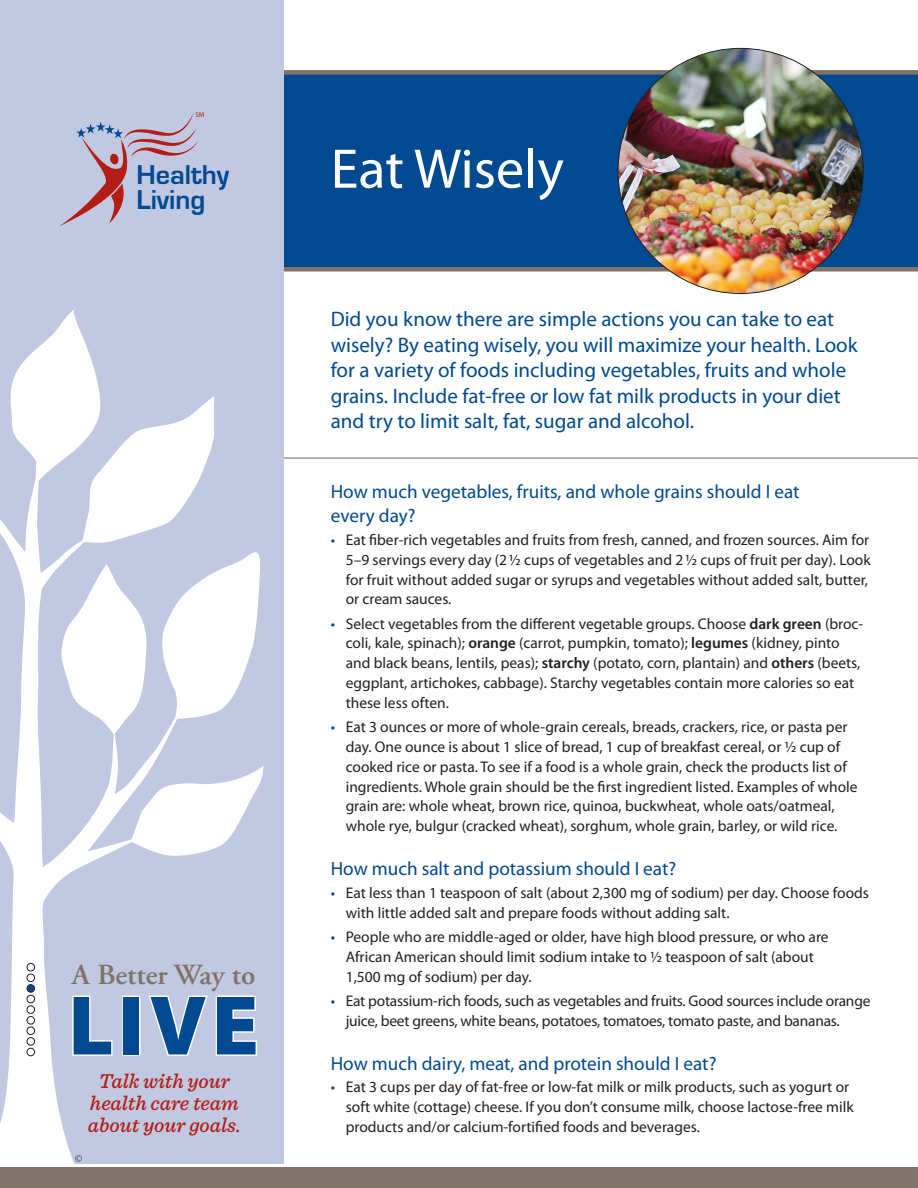
<style>
.page{position:relative;width:918px;height:1188px;background:#fff}
.page>*{position:absolute;margin:0;border:0;box-sizing:border-box;transform-origin:0 0}
.t1{font:900 85.35px "Myriad Pro";color:#014a91}
.t2{font:56.25px "Myriad Pro";color:#fff}
.t3{font:600 29.1px "Adobe Garamond";letter-spacing:-.005em;color:#81736a}
.t4{font:700 28.35px/24.5px "Eurostile";letter-spacing:-.005em;color:#014a91}
.Intro_Eat_Wisely{font:21px/25.5px "Myriad Pro";color:#014a91}
.t5{font:italic 500 20.85px/22.2px "Sentinel";color:#b41d15;text-align:center}
.Subhead_eat_wisely{font:19.2px/23.7px "Myriad Pro";color:#014a91}
.eat_wisely_bullet{font:15.45px/19.8px "Myriad Pro";color:#231f20}
.t6{font:300 10.5px "Myriad Pro";color:#231f20}
.t7{font:6.9px "Myriad Pro";color:#b41d15}
.s1{color:#014990}
.s2{font-weight:600}
</style>
<div class="page">
<div style="left:255px;top:72px;width:663px;height:198px;background:#014a91"></div>
<hr style="left:284px;top:458px;width:634px;height:1px;background:#81736a">
<div style="left:284px;top:267px;width:634px;height:5px;background:#81736a"></div>
<div style="left:284px;top:70px;width:634px;height:5px;background:#81736a"></div>
<div style="left:0;top:0;width:284px;height:1164px;background:#c1c8e1"></div>
<svg style="left:0;top:520px;width:177px;height:644px"></svg>
<svg style="left:6px;top:307px;width:208px;height:237px"></svg>
<svg style="left:58px;top:561px;width:90px;height:174px"></svg>
<svg style="left:159px;top:550px;width:101px;height:169px"></svg>
<svg style="left:131px;top:766px;width:133px;height:91px"></svg>
<div style="left:27px;top:1038px;width:8px;height:7px;background:#fff;border-radius:50%"></div>
<div style="left:27px;top:1037px;width:8px;height:8px;border:1px solid #231f20;border-radius:50%"></div>
<div style="left:27px;top:963px;width:8px;height:8px;background:#fff;border-radius:50%"></div>
<div style="left:27px;top:963px;width:8px;height:8px;border:1px solid #231f20;border-radius:50%"></div>
<div style="left:27px;top:974px;width:8px;height:8px;background:#fff;border-radius:50%"></div>
<div style="left:27px;top:974px;width:8px;height:8px;border:1px solid #231f20;border-radius:50%"></div>
<div style="left:27px;top:985px;width:8px;height:7px;background:#014a91;border-radius:50%"></div>
<div style="left:27px;top:984px;width:8px;height:8px;border:1px solid #231f20;border-radius:50%"></div>
<div style="left:27px;top:995px;width:8px;height:8px;background:#fff;border-radius:50%"></div>
<div style="left:27px;top:995px;width:8px;height:8px;border:1px solid #231f20;border-radius:50%"></div>
<div style="left:27px;top:1006px;width:8px;height:7px;background:#fff;border-radius:50%"></div>
<div style="left:27px;top:1006px;width:8px;height:8px;border:1px solid #231f20;border-radius:50%"></div>
<div style="left:27px;top:1017px;width:8px;height:7px;background:#fff;border-radius:50%"></div>
<div style="left:27px;top:1016px;width:8px;height:8px;border:1px solid #231f20;border-radius:50%"></div>
<div style="left:27px;top:1048px;width:8px;height:8px;background:#fff;border-radius:50%"></div>
<div style="left:27px;top:1048px;width:8px;height:8px;border:1px solid #231f20;border-radius:50%"></div>
<div style="left:27px;top:1027px;width:8px;height:8px;background:#fff;border-radius:50%"></div>
<div style="left:27px;top:1027px;width:8px;height:8px;border:1px solid #231f20;border-radius:50%"></div>
<svg style="left:71px;top:994px;width:43px;height:63px"></svg>
<div style="left:122px;top:996px;width:19px;height:60px;border:3px solid #fff"></div>
<svg style="left:147px;top:994px;width:110px;height:64px"></svg>
<div style="left:0;top:1168px;width:918px;height:20px;background:#81736a"></div>
<img style="left:618px;top:48px;width:245px;height:246px;border-radius:123px">
<svg style="left:59px;top:113px;width:139px;height:113px"></svg>
<p class="t7" style="left:195px;top:111px;width:10px">SM</p>
<p class="t4" style="left:137px;top:163px;width:94px">Healthy<br>Living</p>
<p class="t3" style="left:72px;top:958px;width:185px">A Better Way to</p>
<p class="t1" style="left:68px;top:969px;width:192px">LIVE</p>
<p class="t5" style="left:88px;top:1069px;width:154px">Talk with your health care team about your goals.</p>
<p class="t6" style="left:75px;top:1152px;width:9px">©</p>
<p class="t2" style="left:331px;top:134px;width:235px">Eat Wisely</p>
<p class="Intro_Eat_Wisely" style="left:331px;top:306px;width:528px">Did you know there are simple actions you can take to eat wisely? By eating wisely, you will maximize your health. Look for a variety of foods including vegetables, fruits and whole grains. Include fat-free or low fat milk products in your diet and try to limit salt, fat, sugar and alcohol.</p>
<h1 class="Subhead_eat_wisely" style="left:331px;top:480px;width:470px">How much vegetables, fruits, and whole grains should I eat every day?</h1>
<p class="eat_wisely_bullet" style="left:346px;top:530px;width:526px;text-indent:-15px"><span class="s1">•</span> Eat fiber-rich vegetables and fruits from fresh, canned, and frozen sources. Aim for 5–9 servings every day (2½ cups of vegetables and 2½ cups of fruit per day). Look for fruit without added sugar or syrups and vegetables without added salt, butter, or cream sauces.</p>
<p class="eat_wisely_bullet" style="left:346px;top:613px;width:519px;text-indent:-15px"><span class="s1">•</span> Select vegetables from the different vegetable groups. Choose <span class="s2">dark green</span> (broc&shy;coli, kale, spinach); <span class="s2">orange</span> (carrot, pumpkin, tomato); <span class="s2">legumes</span> (kidney, pinto and black beans, lentils, peas); <span class="s2">starchy</span> (potato, corn, plantain) and <span class="s2">others</span> (beets, eggplant, artichokes, cabbage). Starchy vegetables contain more calories so eat these less often.</p>
<p class="eat_wisely_bullet" style="left:346px;top:717px;width:513px;text-indent:-15px"><span class="s1">•</span> Eat 3 ounces or more of whole-grain cereals, breads, crackers, rice, or pasta per day. One ounce is about 1 slice of bread, 1 cup of breakfast cereal, or ½ cup of cooked rice or pasta. To see if a food is a whole grain, check the products list of ingredients. Whole grain should be the first ingredient listed. Examples of whole grain are: whole wheat, brown rice, quinoa, buckwheat, whole oats/oatmeal, whole rye, bulgur (cracked wheat), sorghum, whole grain, barley, or wild rice.</p>
<h1 class="Subhead_eat_wisely" style="left:331px;top:856px;width:347px">How much salt and potassium should I eat?</h1>
<p class="eat_wisely_bullet" style="left:346px;top:883px;width:525px;text-indent:-15px"><span class="s1">•</span> Eat less than 1 teaspoon of salt (about 2,300 mg of sodium) per day. Choose foods with little added salt and prepare foods without adding salt.</p>
<p class="eat_wisely_bullet" style="left:346px;top:927px;width:484px;text-indent:-15px"><span class="s1">•</span> People who are middle-aged or older, have high blood pressure, or who are<br>African American should limit sodium intake to ½ teaspoon of salt (about<br>1,500 mg of sodium) per day.</p>
<p class="eat_wisely_bullet" style="left:346px;top:991px;width:526px;text-indent:-15px"><span class="s1">•</span> Eat potassium-rich foods, such as vegetables and fruits. Good sources include orange juice, beet greens, white beans, potatoes, tomatoes, tomato paste, and bananas.</p>
<h1 class="Subhead_eat_wisely" style="left:331px;top:1051px;width:387px">How much dairy, meat, and protein should I eat?</h1>
<p class="eat_wisely_bullet" style="left:346px;top:1077px;width:509px;text-indent:-15px"><span class="s1">•</span> Eat 3 cups per day of fat-free or low-fat milk or milk products, such as yogurt or soft white (cottage) cheese. If you don’t consume milk, choose lactose-free milk products and/or calcium-fortified foods and beverages.</p>
</div>
